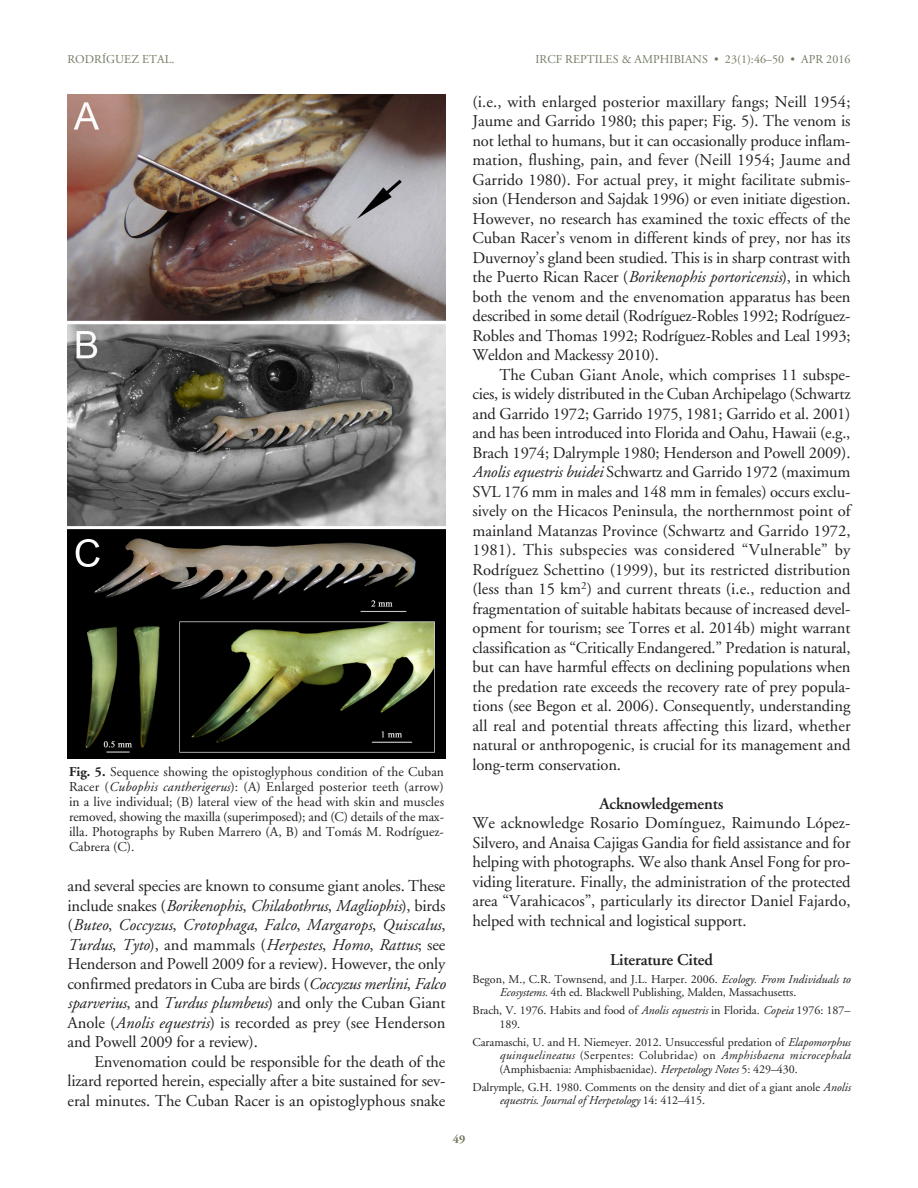
<style>
.page{position:relative;width:918px;height:1188px;background:#fff}
.page>*{position:absolute;margin:0;border:0;box-sizing:border-box;transform-origin:0 0}
.TEXT{font:16.5px/19.5px "Adobe Garamond";letter-spacing:-.01em;color:#231f20;text-align:justify}
.SUBhead{font:600 16.5px "Adobe Garamond";letter-spacing:-.01em;color:#231f20}
.Figure_Caption{font:13.5px/15px "Adobe Garamond";letter-spacing:.005em;color:#231f20;text-align:justify}
.References{font:12px/13.5px "Adobe Garamond";letter-spacing:-.005em;color:#231f20}
.Running_Head_RIGHT{font:12px "Adobe Garamond";letter-spacing:.005em;color:#717a60}
.Running_Head_LEFT{font:12px "Adobe Garamond";letter-spacing:.005em;color:#717a60}
.t1{font:700 12px "Adobe Garamond";color:#717a60}
.s1{font-weight:700}
.s2{font-style:italic}
</style>
<div class="page">
<img style="left:68px;top:95px;width:378px;height:664px">
<p class="Running_Head_LEFT" style="left:68px;top:53px;width:108px">RODRÍGUEZ ETAL.</p>
<p class="Running_Head_RIGHT" style="left:535px;top:53px;width:317px">IRCF REPTILES &amp; AMPHIBIANS • 23(1):46–50 • APR 2016</p>
<p class="Figure_Caption" style="left:69px;top:764px;width:377px"><span class="s1">Fig. 5.</span> Sequence showing the opistoglyphous condition of the Cuban Racer (<span class="s2">Cubophis cantherigerus</span>): (A) Enlarged posterior teeth (arrow) in a live individual; (B) lateral view of the head with skin and muscles removed, showing the maxilla (superimposed); and (C) details of the max&shy;illa. Photographs by Ruben Marrero (A, B) and Tomás M. Rodríguez-Cabrera (C).</p>
<p class="TEXT" style="left:68px;top:877px;width:380px">and several species are known to consume giant anoles. These include snakes (<span class="s2">Borikenophis</span>, <span class="s2">Chilabothrus</span>, <span class="s2">Magliophis</span>), birds (<span class="s2">Buteo</span>, <span class="s2">Coccyzus</span>, <span class="s2">Crotophaga</span>, <span class="s2">Falco</span>, <span class="s2">Margarops</span>, <span class="s2">Quiscalus</span>, <span class="s2">Turdus</span>, <span class="s2">Tyto</span>), and mammals (<span class="s2">Herpestes</span>, <span class="s2">Homo</span>, <span class="s2">Rattus</span>; see Henderson and Powell 2009 for a review). However, the only confirmed predators in Cuba are birds (<span class="s2">Coccyzus merlini</span>, <span class="s2">Falco sparverius</span>, and <span class="s2">Turdus plumbeus</span>) and only the Cuban Giant Anole (<span class="s2">Anolis equestris</span>) is recorded as prey (see Henderson and Powell 2009 for a review).</p>
<p class="TEXT" style="left:68px;top:1052px;width:380px;text-indent:27px">Envenomation could be responsible for the death of the lizard reported herein, especially after a bite sustained for sev&shy;eral minutes. The Cuban Racer is an opistoglyphous snake</p>
<p class="TEXT" style="left:472px;top:92px;width:380px">(i.e., with enlarged posterior maxillary fangs; Neill 1954; Jaume and Garrido 1980; this paper; Fig. 5). The venom is not lethal to humans, but it can occasionally produce inflam&shy;mation, flushing, pain, and fever (Neill 1954; Jaume and Garrido 1980). For actual prey, it might facilitate submis&shy;sion (Henderson and Sajdak 1996) or even initiate digestion.<br>However, no research has examined the toxic effects of the Cuban Racer’s venom in different kinds of prey, nor has its Duvernoy’s gland been studied. This is in sharp contrast with the Puerto Rican Racer (<span class="s2">Borikenophis portoricensis</span>), in which both the venom and the envenomation apparatus has been described in some detail (Rodríguez-Robles 1992; Rodríguez-Robles and Thomas 1992; Rodríguez-Robles and Leal 1993; Weldon and Mackessy 2010).</p>
<p class="TEXT" style="left:472px;top:365px;width:380px;text-indent:27px">The Cuban Giant Anole, which comprises 11 subspe&shy;cies, is widely distributed in the Cuban Archipelago (Schwartz and Garrido 1972; Garrido 1975, 1981; Garrido et al. 2001) and has been introduced into Florida and Oahu, Hawaii (e.g., Brach 1974; Dalrymple 1980; Henderson and Powell 2009).<br><span class="s2">Anolis equestris buidei</span> Schwartz and Garrido 1972 (maximum SVL 176 mm in males and 148 mm in females) occurs exclu&shy;sively on the Hicacos Peninsula, the northernmost point of mainland Matanzas Province (Schwartz and Garrido 1972, 1981). This subspecies was considered “Vulnerable” by Rodríguez Schettino (1999), but its restricted distribution (less than 15 km<sup>2</sup>) and current threats (i.e., reduction and fragmentation of suitable habitats because of increased devel&shy;opment for tourism; see Torres et al. 2014b) might warrant classification as “Critically Endangered.” Predation is natural, but can have harmful effects on declining populations when the predation rate exceeds the recovery rate of prey popula&shy;tions (see Begon et al. 2006). Consequently, understanding all real and potential threats affecting this lizard, whether natural or anthropogenic, is crucial for its management and long-term conservation.</p>
<p class="SUBhead" style="left:599px;top:794px;width:126px">Acknowledgements</p>
<p class="TEXT" style="left:472px;top:814px;width:380px">We acknowledge Rosario Domínguez, Raimundo López-Silvero, and Anaisa Cajigas Gandia for field assistance and for helping with photographs. We also thank Ansel Fong for pro&shy;viding literature. Finally, the administration of the protected area “Varahicacos”, particularly its director Daniel Fajardo, helped with technical and logistical support.</p>
<p class="SUBhead" style="left:610px;top:950px;width:104px">Literature Cited</p>
<p class="References" style="left:500px;top:972px;width:352px;text-indent:-27px">Begon, M., C.R. Townsend, and J.L. Harper. 2006. <span class="s2">Ecology. From Individuals to<br>Ecosystems.</span> 4th ed. Blackwell Publishing, Malden, Massachusetts.</p>
<p class="References" style="left:500px;top:1004px;width:353px;text-indent:-27px">Brach, V. 1976. Habits and food of <span class="s2">Anolis equestris</span> in Florida. <span class="s2">Copeia</span> 1976: 187–<br>189.</p>
<p class="References" style="left:500px;top:1035px;width:353px;text-align:justify;text-indent:-27px">Caramaschi, U. and H. Niemeyer. 2012. Unsuccessful predation of <span class="s2">Elapomorphus quinquelineatus</span> (Serpentes: Colubridae) on <span class="s2">Amphisbaena microcephala </span>(Amphisbaenia: Amphisbaenidae). <span class="s2">Herpetology Notes</span> 5: 429–430.</p>
<p class="References" style="left:500px;top:1080px;width:353px;text-indent:-27px">Dalrymple, G.H. 1980. Comments on the density and diet of a giant anole <span class="s2">Anolis equestris</span>. <span class="s2">Journal of Herpetology</span> 14: 412–415.</p>
<p class="t1" style="left:453px;top:1132px;width:14px">49</p>
</div>
